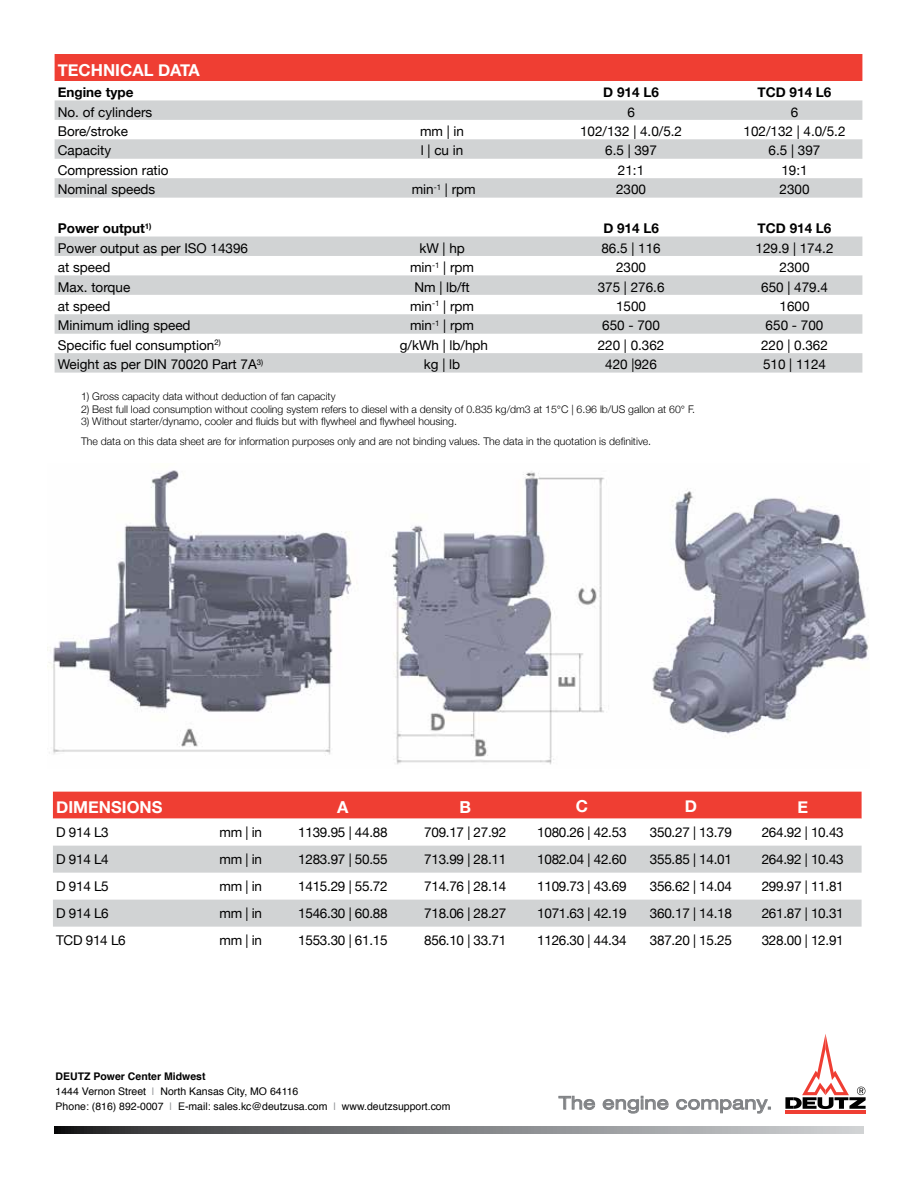
<style>
.page{position:relative;width:918px;height:1188px;background:#fff}
.page>*{position:absolute;margin:0;border:0;box-sizing:border-box;transform-origin:0 0}
.t1{font:expanded 18px "Helvetica Neue";letter-spacing:.03em;color:#808285}
.t2{font:700 16.5px "Helvetica Neue";color:#fff}
.t3{font:13.5px "Helvetica Neue";color:#000}
.t4{font:13.5px "Helvetica Neue";letter-spacing:-.02em;color:#000}
.t5{font:700 13.5px "Helvetica Neue";color:#000}
.t6{font:300 10.5px/19.4px "Helvetica Neue";color:#000}
.t7{font:10.5px/15px "Helvetica";color:#000}
.s1{font-weight:700}
.s2{color:#939598}
</style>
<div class="page">
<div style="left:55px;top:54px;width:807px;height:27px;background:#ef3e33"></div>
<svg style="left:55px;top:100px;width:807px;height:98px;fill:#d1d3d4"></svg>
<svg style="left:55px;top:236px;width:807px;height:1px"></svg>
<svg style="left:55px;top:237px;width:807px;height:136px;fill:#d1d3d4"></svg>
<div style="left:53px;top:792px;width:809px;height:27px;background:#ef3e33"></div>
<svg style="left:53px;top:845px;width:809px;height:1px"></svg>
<svg style="left:53px;top:846px;width:809px;height:81px;fill:#d1d3d4"></svg>
<img style="left:48px;top:470px;width:821px;height:295px">
<svg style="left:55px;top:1126px;width:809px;height:8px;background:#7e8082"></svg>
<hr style="left:785px;top:1111px;width:81px;height:3px;background:#ef3e33">
<svg style="left:785px;top:1034px;width:81px;height:75px"></svg>
<svg style="left:558px;top:1095px;width:37px;height:15px"></svg>
<svg style="left:602px;top:1096px;width:67px;height:18px"></svg>
<svg style="left:676px;top:1099px;width:95px;height:15px"></svg>
<p class="t2" style="left:58px;top:57px;width:144px">TECHNICAL DATA</p>
<p class="t5" style="left:58px;top:82px;width:77px">Engine type</p>
<p class="t5" style="left:603px;top:82px;width:57px">D 914 L6</p>
<p class="t5" style="left:758px;top:82px;width:75px">TCD 914 L6</p>
<p class="t3" style="left:58px;top:102px;width:96px">No. of cylinders</p>
<p class="t3" style="left:627px;top:102px;width:9px">6</p>
<p class="t3" style="left:791px;top:102px;width:9px">6</p>
<p class="t3" style="left:58px;top:121px;width:72px">Bore/stroke</p>
<p class="t3" style="left:420px;top:121px;width:46px">mm | in</p>
<p class="t3" style="left:580px;top:121px;width:104px">102/132 | 4.0/5.2</p>
<p class="t3" style="left:744px;top:121px;width:104px">102/132 | 4.0/5.2</p>
<p class="t3" style="left:58px;top:141px;width:55px">Capacity</p>
<p class="t3" style="left:421px;top:141px;width:44px">l | cu in</p>
<p class="t3" style="left:605px;top:141px;width:53px">6.5 | 397</p>
<p class="t3" style="left:769px;top:141px;width:53px">6.5 | 397</p>
<p class="t3" style="left:58px;top:160px;width:112px">Compression ratio</p>
<p class="t3" style="left:618px;top:160px;width:28px">21:1</p>
<p class="t3" style="left:781px;top:160px;width:28px">19:1</p>
<p class="t3" style="left:58px;top:180px;width:99px">Nominal speeds</p>
<p class="t3" style="left:412px;top:180px;width:65px">min<sup>-1</sup> | rpm</p>
<p class="t3" style="left:616px;top:180px;width:32px">2300</p>
<p class="t3" style="left:780px;top:180px;width:32px">2300</p>
<p class="t5" style="left:58px;top:218px;width:95px">Power output<sup>1)</sup></p>
<p class="t5" style="left:603px;top:218px;width:57px">D 914 L6</p>
<p class="t5" style="left:758px;top:218px;width:75px">TCD 914 L6</p>
<p class="t3" style="left:58px;top:238px;width:192px">Power output as per ISO 14396</p>
<p class="t3" style="left:419px;top:238px;width:47px">kW | hp</p>
<p class="t3" style="left:601px;top:238px;width:61px">86.5 | 116</p>
<p class="t3" style="left:756px;top:238px;width:80px">129.9 | 174.2</p>
<p class="t3" style="left:58px;top:258px;width:54px">at speed</p>
<p class="t3" style="left:410px;top:258px;width:65px">min<sup>-1</sup> | rpm</p>
<p class="t3" style="left:616px;top:258px;width:32px">2300</p>
<p class="t3" style="left:780px;top:258px;width:32px">2300</p>
<p class="t3" style="left:58px;top:277px;width:74px">Max. torque</p>
<p class="t3" style="left:414px;top:277px;width:57px">Nm | lb/ft</p>
<p class="t3" style="left:598px;top:277px;width:68px">375 | 276.6</p>
<p class="t3" style="left:761px;top:277px;width:68px">650 | 479.4</p>
<p class="t3" style="left:58px;top:296px;width:54px">at speed</p>
<p class="t3" style="left:410px;top:296px;width:65px">min<sup>-1</sup> | rpm</p>
<p class="t3" style="left:616px;top:296px;width:32px">1500</p>
<p class="t3" style="left:780px;top:296px;width:32px">1600</p>
<p class="t3" style="left:58px;top:316px;width:134px">Minimum idling speed</p>
<p class="t3" style="left:410px;top:316px;width:65px">min<sup>-1</sup> | rpm</p>
<p class="t3" style="left:602px;top:316px;width:59px">650 - 700</p>
<p class="t3" style="left:766px;top:316px;width:59px">650 - 700</p>
<p class="t3" style="left:58px;top:335px;width:164px">Specific fuel consumption<sup>2)</sup></p>
<p class="t3" style="left:400px;top:335px;width:90px">g/kWh | lb/hph</p>
<p class="t3" style="left:598px;top:335px;width:68px">220 | 0.362</p>
<p class="t3" style="left:761px;top:335px;width:68px">220 | 0.362</p>
<p class="t3" style="left:58px;top:355px;width:207px">Weight as per DIN 70020 Part 7A<sup>3)</sup></p>
<p class="t3" style="left:424px;top:355px;width:38px">kg | lb</p>
<p class="t3" style="left:605px;top:355px;width:53px">420 |926</p>
<p class="t3" style="left:763px;top:355px;width:65px">510 | 1124</p>
<p class="t6" style="left:81px;top:386px;width:256px">1) Gross capacity data without deduction of fan capacity</p>
<p class="t6" style="left:81px;top:399px;width:616px">2) Best full load consumption without cooling system refers to diesel with a density of 0.835 kg/dm3 at 15°C | 6.96 lb/US gallon at 60° F.</p>
<p class="t6" style="left:81px;top:411px;width:572px">3) Without starter/dynamo, cooler and fluids but with flywheel and flywheel housing.<br>The data on this data sheet are for information purposes only and are not binding values. The data in the quotation is definitive.</p>
<p class="t2" style="left:56px;top:794px;width:108px">DIMENSIONS</p>
<p class="t2" style="left:337px;top:794px;width:13px">A</p>
<p class="t2" style="left:459px;top:794px;width:13px">B</p>
<p class="t2" style="left:576px;top:793px;width:14px">C</p>
<p class="t2" style="left:685px;top:793px;width:14px">D</p>
<p class="t2" style="left:797px;top:794px;width:12px">E</p>
<p class="t3" style="left:56px;top:823px;width:54px">D 914 L3</p>
<p class="t3" style="left:220px;top:823px;width:44px">mm | in</p>
<p class="t4" style="left:298px;top:823px;width:91px">1139.95 | 44.88</p>
<p class="t3" style="left:424px;top:823px;width:84px">709.17 | 27.92</p>
<p class="t4" style="left:537px;top:823px;width:91px">1080.26 | 42.53</p>
<p class="t3" style="left:650px;top:823px;width:84px">350.27 | 13.79</p>
<p class="t3" style="left:762px;top:823px;width:84px">264.92 | 10.43</p>
<p class="t3" style="left:56px;top:850px;width:54px">D 914 L4</p>
<p class="t3" style="left:220px;top:850px;width:44px">mm | in</p>
<p class="t4" style="left:298px;top:850px;width:91px">1283.97 | 50.55</p>
<p class="t3" style="left:424px;top:850px;width:84px">713.99 | 28.11</p>
<p class="t4" style="left:537px;top:850px;width:91px">1082.04 | 42.60</p>
<p class="t3" style="left:650px;top:850px;width:84px">355.85 | 14.01</p>
<p class="t3" style="left:762px;top:850px;width:84px">264.92 | 10.43</p>
<p class="t3" style="left:56px;top:877px;width:54px">D 914 L5</p>
<p class="t3" style="left:220px;top:877px;width:44px">mm | in</p>
<p class="t4" style="left:298px;top:877px;width:91px">1415.29 | 55.72</p>
<p class="t3" style="left:424px;top:877px;width:84px">714.76 | 28.14</p>
<p class="t4" style="left:537px;top:877px;width:91px">1109.73 | 43.69</p>
<p class="t3" style="left:650px;top:877px;width:84px">356.62 | 14.04</p>
<p class="t3" style="left:762px;top:877px;width:84px">299.97 | 11.81</p>
<p class="t3" style="left:56px;top:904px;width:54px">D 914 L6</p>
<p class="t3" style="left:220px;top:904px;width:44px">mm | in</p>
<p class="t4" style="left:298px;top:904px;width:91px">1546.30 | 60.88</p>
<p class="t3" style="left:424px;top:904px;width:84px">718.06 | 28.27</p>
<p class="t4" style="left:537px;top:904px;width:91px">1071.63 | 42.19</p>
<p class="t3" style="left:650px;top:904px;width:84px">360.17 | 14.18</p>
<p class="t3" style="left:762px;top:904px;width:84px">261.87 | 10.31</p>
<p class="t3" style="left:56px;top:931px;width:71px">TCD 914 L6</p>
<p class="t3" style="left:220px;top:931px;width:44px">mm | in</p>
<p class="t4" style="left:298px;top:931px;width:91px">1553.30 | 61.15</p>
<p class="t3" style="left:424px;top:931px;width:84px">856.10 | 33.71</p>
<p class="t4" style="left:537px;top:931px;width:91px">1126.30 | 44.34</p>
<p class="t3" style="left:650px;top:931px;width:84px">387.20 | 15.25</p>
<p class="t3" style="left:762px;top:931px;width:84px">328.00 | 12.91</p>
<p class="t7" style="left:56px;top:1069px;width:396px"><span class="s1">DEUTZ Power Center Midwest<br></span>1444 Vernon Street <span class="s2">|</span> North Kansas City, MO 64116<br>Phone: (816) 892-0007 <span class="s2">|</span> E-mail: sales.kc@deutzusa.com <span class="s2">|</span> www.deutzsupport.com</p>
<h1 class="t1" style="left:559px;top:1092px;width:215px">The engine company.</h1>
</div>
